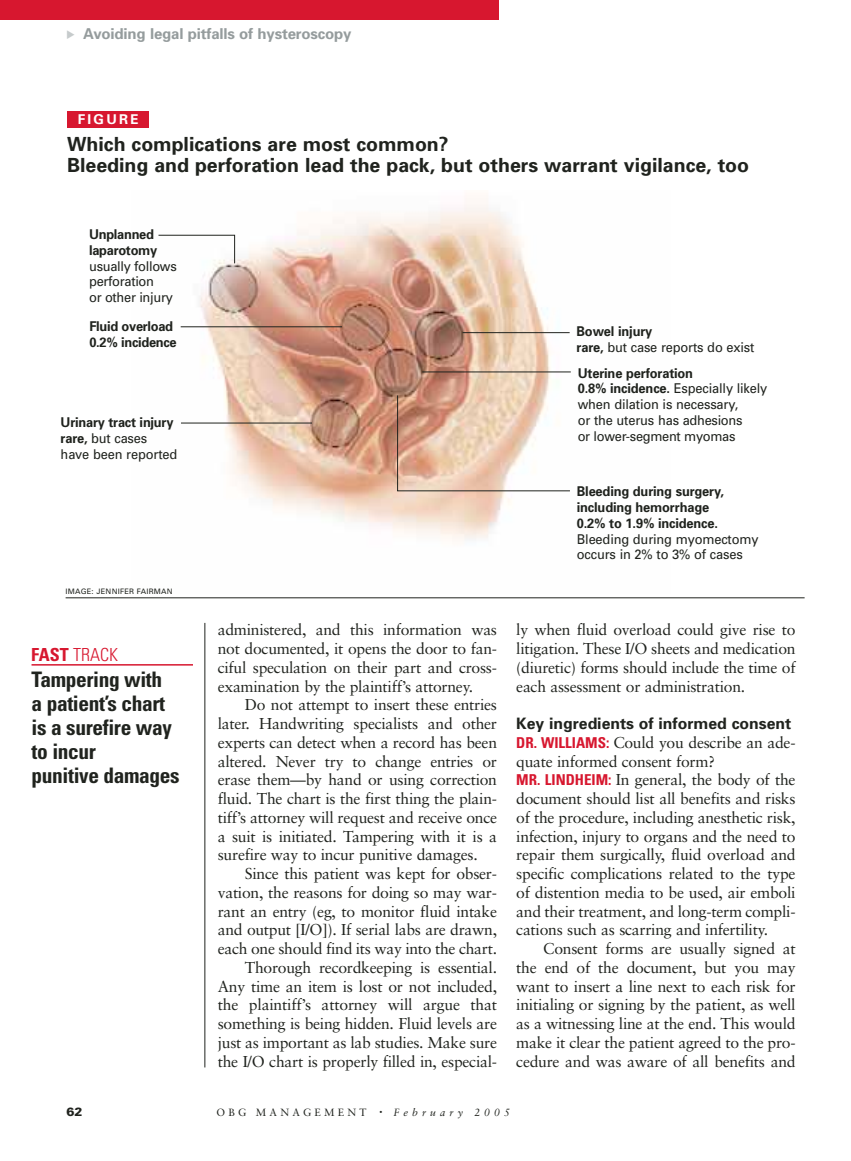
<style>
.page{position:relative;width:851px;height:1161px;background:#fff}
.page>*{position:absolute;margin:0;border:0;box-sizing:border-box;transform-origin:0 0}
.t1{font:700 condensed 21.3px/24px "Univers";letter-spacing:-.02em;color:#20231e}
.t2{font:700 19.5px/21px "Univers";color:#20231e}
.t3{font:300 condensed 18px "Univers";color:#d7172f}
.t4{font:15.75px/18.8px "Sabon";letter-spacing:-.015em;color:#20231e;text-align:justify}
.t5{font:700 15.75px "Univers";color:#20231e}
.t6{font:700 15px "Univers";letter-spacing:-.01em;color:#959c9d}
.t7{font:13.5px/15.8px "Univers";letter-spacing:-.01em;color:#20231e;scale:.95 1}
.t8{font:700 13.5px/15.8px "Univers";letter-spacing:-.01em;color:#20231e;scale:.95 1}
.t9{font:700 13.5px "Univers";letter-spacing:.165em;color:#fff}
.t10{font:900 12px "Univers";color:#20231e}
.t11{font:10.5px "Sabon";letter-spacing:.305em;color:#20231e}
.t12{font:italic 10.5px "Sabon";letter-spacing:.39em;color:#20231e}
.t13{font:7.5px "Univers";letter-spacing:.03em;color:#20231e}
.s1{font-weight:700}
.s2{font-family:"Univers";font-weight:700;font-stretch:condensed;font-size:15px;color:#d7172f}
.s3{font-style:normal;font-size:6px}
</style>
<div class="page">
<img style="left:158px;top:204px;width:413px;height:336px">
<hr style="left:204px;top:623px;width:1px;height:444px;background:#20231e">
<div style="left:1px;top:0;width:498px;height:20px;background:#d7172f"></div>
<div style="left:67px;top:111px;width:82px;height:17px;background:#d7172f"></div>
<hr style="left:66px;top:598px;width:738px;height:1px;background:#20231e">
<hr style="left:181px;top:327px;width:161px;height:1px;background:#20231e">
<hr style="left:181px;top:423px;width:131px;height:1px;background:#20231e">
<hr style="left:462px;top:332px;width:107px;height:1px;background:#20231e">
<hr style="left:422px;top:372px;width:148px;height:1px;background:#20231e">
<hr style="left:32px;top:664px;width:161px;height:2px;background:#d7172f">
<svg style="left:158px;top:235px;width:77px;height:29px"></svg>
<svg style="left:397px;top:395px;width:173px;height:96px"></svg>
<p class="t6" style="left:83px;top:29px;width:270px">Avoiding legal pitfalls of hysteroscopy</p>
<p class="t9" style="left:78px;top:114px;width:62px">FIGURE</p>
<p class="t2" style="left:67px;top:135px;width:683px">Which complications are most common?<br>Bleeding and perforation lead the pack, but others warrant vigilance, too</p>
<p class="t8" style="left:89px;top:228px;width:73px">Unplanned laparotomy</p>
<p class="t7" style="left:89px;top:259px;width:94px">usually follows perforation<br>or other injury</p>
<p class="t8" style="left:89px;top:320px;width:93px">Fluid overload<br>0.2% incidence</p>
<p class="t7" style="left:61px;top:416px;width:124px"><span class="s1">Urinary tract injury rare,</span> but cases have been reported</p>
<p class="t13" style="left:66px;top:588px;width:108px">IMAGE: JENNIFER FAIRMAN</p>
<p class="t3" style="left:31px;top:648px;width:89px"><span class="s1">FAST</span> TRACK</p>
<h1 class="t1" style="left:32px;top:670px;width:149px">Tampering with<br>a patient’s chart is a surefire way to incur<br>punitive damages</h1>
<p class="t7" style="left:576px;top:324px;width:189px"><span class="s1">Bowel injury<br>rare,</span> but case reports do exist</p>
<p class="t7" style="left:577px;top:366px;width:201px"><span class="s1">Uterine perforation<br>0.8% incidence.</span> Especially likely when dilation is necessary,<br>or the uterus has adhesions<br>or lower-segment myomas</p>
<p class="t8" style="left:576px;top:485px;width:156px">Bleeding during surgery, including hemorrhage<br>0.2% to 1.9% incidence.</p>
<p class="t7" style="left:576px;top:532px;width:193px">Bleeding during myomectomy occurs in 2% to 3% of cases</p>
<p class="t4" style="left:218px;top:622px;width:281px">administered, and this information was not documented, it opens the door to fan&shy;ciful speculation on their part and cross&shy;examination by the plaintiff’s attorney.</p>
<p class="t4" style="left:218px;top:697px;width:281px;text-indent:27px">Do not attempt to insert these entries later. Handwriting specialists and other experts can detect when a record has been altered. Never try to change entries or erase them—by hand or using correction fluid. The chart is the first thing the plain&shy;tiff’s attorney will request and receive once a suit is initiated. Tampering with it is a surefire way to incur punitive damages.</p>
<p class="t4" style="left:218px;top:865px;width:281px;text-align:right">Since this patient was kept for obser&shy;vation, the reasons for doing so may war&shy;rant an entry (eg, to monitor fluid intake and output [I/O]). If serial labs are drawn, each one should find its way into the chart.<br>Thorough recordkeeping is essential.<br>Any time an item is lost or not included, the plaintiff’s attorney will argue that something is being hidden. Fluid levels are just as important as lab studies. Make sure the I/O chart is properly filled in, especial-</p>
<p class="t4" style="left:516px;top:622px;width:281px">ly when fluid overload could give rise to litigation. These I/O sheets and medication (diuretic) forms should include the time of each assessment or administration.</p>
<p class="t5" style="left:516px;top:718px;width:276px">Key ingredients of informed consent</p>
<p class="t4" style="left:516px;top:734px;width:281px;text-align:left"><span class="s2">DR. WILLIAMS:</span> Could you describe an ade&shy;quate informed consent form?<br><span class="s2">MR. LINDHEIM:</span> In general, the body of the document should list all benefits and risks of the procedure, including anesthetic risk, infection, injury to organs and the need to repair them surgically, fluid overload and specific complications related to the type of distention media to be used, air emboli and their treatment, and long-term compli&shy;cations such as scarring and infertility.</p>
<p class="t4" style="left:516px;top:940px;width:281px;text-indent:27px">Consent forms are usually signed at the end of the document, but you may want to insert a line next to each risk for initialing or signing by the patient, as well as a witnessing line at the end. This would make it clear the patient agreed to the pro&shy;cedure and was aware of all benefits and</p>
<p class="t10" style="left:66px;top:1107px;width:18px">62</p>
<p class="t11" style="left:216px;top:1108px;width:151px">OBG MANAGEMENT</p>
<p class="t12" style="left:379px;top:1108px;width:132px"><span class="s3">•</span> February 2005</p>
</div>
